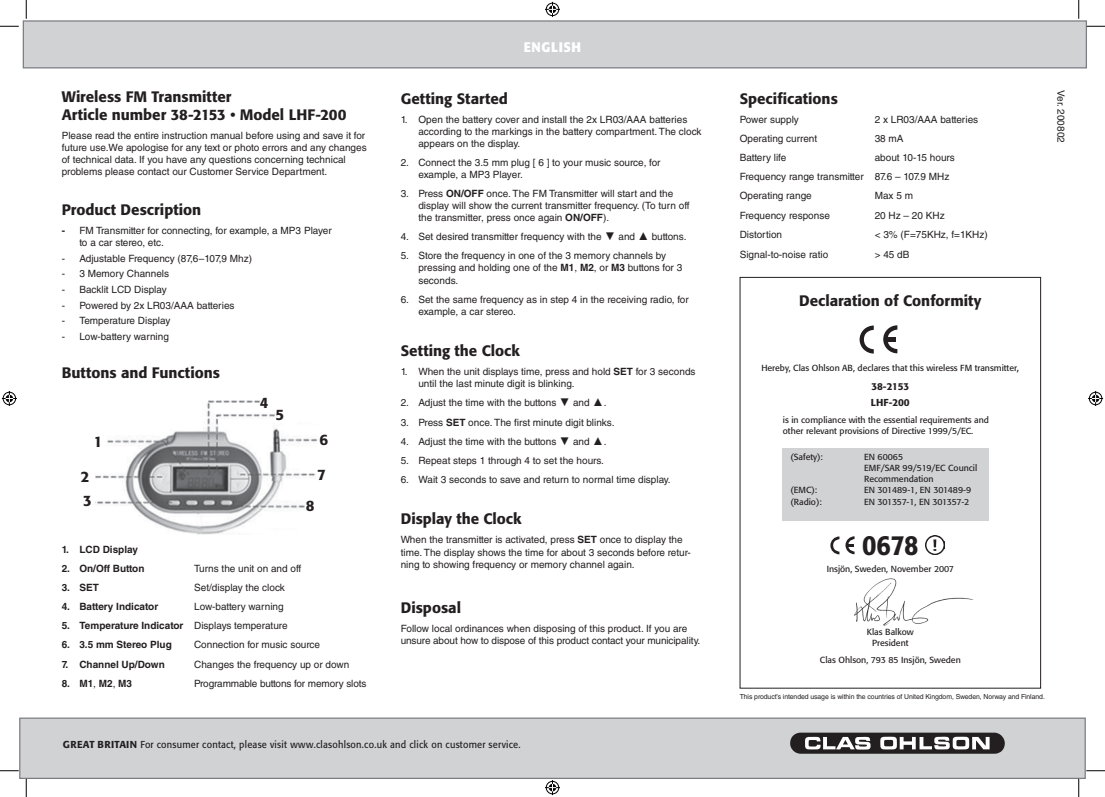
<style>
.page{position:relative;width:1105px;height:797px;background:#fff}
.page>*{position:absolute;margin:0;border:0;box-sizing:border-box;transform-origin:0 0}
.t1{font:500 27.5px "Formata";color:#231f20;scale:.9 1}
.t2{font:500 15px/18px "Formata BQ";color:#231f20}
.t3{font:700 13.75px "Formata BQ";letter-spacing:.05em;color:#fff;scale:.93 1}
.t4{font:10px/12px "Helvetica LT Std";color:#231f20}
.t5{font:700 10px "Helvetica LT Std";color:#231f20}
.t6{font:10px "Formata BQ";letter-spacing:.025em;color:#231f20;scale:.93 1}
.t7{font:500 10px/15.5px "Formata";letter-spacing:-.02em;color:#231f20}
.t8{font:8.75px/10.5px "Formata";color:#231f20}
.t9{font:8.75px "Formata";letter-spacing:-.03em;color:#231f20}
.t10{font:6.88px "Helvetica LT Std";letter-spacing:-.01em;color:#231f20}
.s1{font-weight:700}
.s2{font-weight:400}
.s3{font-family:"Arial";font-size:11.25px}
.s4{font-weight:500}
.s5{font-size:10px}
</style>
<div class="page">
<div style="left:23px;top:20px;width:1064px;height:48px;background:#d1d2d4;border:1px solid #7c7d83"></div>
<div style="left:19px;top:717px;width:1067px;height:62px;background:#d1d2d4;border:1px solid #7c7d83"></div>
<svg style="left:790px;top:732px;width:215px;height:21px;background:#676565"></svg>
<div style="left:782px;top:448px;width:207px;height:72px;background:#d1d2d4"></div>
<svg style="left:859px;top:325px;width:15px;height:28px"></svg>
<svg style="left:883px;top:325px;width:14px;height:28px"></svg>
<hr style="left:885px;top:337px;width:11px;height:4px;background:#231f20">
<svg style="left:830px;top:536px;width:9px;height:18px"></svg>
<svg style="left:845px;top:536px;width:9px;height:18px"></svg>
<img style="left:925px;top:535px;width:20px;height:20px">
<img style="left:854px;top:578px;width:120px;height:48px">
<img style="left:96px;top:401px;width:221px;height:133px">
<div style="left:740px;top:277px;width:301px;height:411px;border:1px solid #231f20"></div>
<svg style="left:0;top:25px;width:19px;height:2px"></svg>
<svg style="left:1086px;top:25px;width:19px;height:2px"></svg>
<svg style="left:0;top:770px;width:19px;height:1px"></svg>
<svg style="left:1086px;top:770px;width:19px;height:1px"></svg>
<svg style="left:25px;top:0;width:2px;height:19px"></svg>
<svg style="left:25px;top:778px;width:2px;height:19px"></svg>
<svg style="left:1078px;top:0;width:1px;height:19px"></svg>
<svg style="left:1078px;top:778px;width:1px;height:19px"></svg>
<svg style="left:545px;top:2px;width:15px;height:15px"></svg>
<svg style="left:545px;top:780px;width:15px;height:15px"></svg>
<svg style="left:2px;top:391px;width:15px;height:15px"></svg>
<svg style="left:1088px;top:391px;width:15px;height:15px"></svg>
<h2 class="t2" style="left:62px;top:88px;width:287px">Wireless FM Transmitter<br>Article number 38-2153 • Model LHF-200</h2>
<p class="t4" style="left:62px;top:129px;width:307px">Please read the entire instruction manual before using and save it for future use.We apologise for any text or photo errors and any changes of technical data. If you have any questions concerning technical problems please contact our Customer Service Department.</p>
<h2 class="t2" style="left:62px;top:201px;width:141px">Product Description</h2>
<p class="t4" style="left:79px;top:225px;width:254px;text-indent:-18px"><span class="s1">-</span> FM Transmitter for connecting, for example, a MP3 Player to a car stereo, etc.</p>
<p class="t4" style="left:62px;top:252px;width:192px">- Adjustable Frequency (87,6–107,9 Mhz)</p>
<p class="t4" style="left:62px;top:268px;width:109px">- 3 Memory Channels</p>
<p class="t4" style="left:62px;top:283px;width:107px">- Backlit LCD Display</p>
<p class="t4" style="left:62px;top:299px;width:174px">- Powered by 2x LR03/AAA batteries</p>
<p class="t4" style="left:62px;top:314px;width:110px">- Temperature Display</p>
<p class="t4" style="left:62px;top:330px;width:109px">- Low-battery warning</p>
<h2 class="t2" style="left:62px;top:363px;width:160px">Buttons and Functions</h2>
<h2 class="t2" style="left:94px;top:433px;width:10px">1</h2>
<h2 class="t2" style="left:81px;top:464px;width:12px;line-height:24.8px">2<br>3</h2>
<h2 class="t2" style="left:260px;top:393px;width:10px">4</h2>
<h2 class="t2" style="left:276px;top:406px;width:10px">5</h2>
<h2 class="t2" style="left:320px;top:431px;width:10px">6</h2>
<h2 class="t2" style="left:317px;top:466px;width:10px">7</h2>
<h2 class="t2" style="left:306px;top:496px;width:10px">8</h2>
<p class="t5" style="left:62px;top:543px;width:78px">1. LCD Display</p>
<p class="t5" style="left:62px;top:562px;width:84px">2. On/Off Button</p>
<p class="t4" style="left:194px;top:562px;width:109px">Turns the unit on and off</p>
<p class="t5" style="left:62px;top:581px;width:39px">3. SET</p>
<p class="t4" style="left:194px;top:581px;width:92px">Set/display the clock</p>
<p class="t5" style="left:62px;top:600px;width:98px">4. Battery Indicator</p>
<p class="t4" style="left:194px;top:600px;width:91px">Low-battery warning</p>
<p class="t5" style="left:62px;top:619px;width:227px">5. Temperature Indicator <span class="s2">Displays temperature</span></p>
<p class="t5" style="left:62px;top:639px;width:112px">6. 3.5 mm Stereo Plug</p>
<p class="t4" style="left:194px;top:639px;width:127px">Connection for music source</p>
<p class="t5" style="left:62px;top:658px;width:105px">7. Channel Up/Down</p>
<p class="t4" style="left:194px;top:658px;width:157px">Changes the frequency up or down</p>
<p class="t5" style="left:62px;top:677px;width:72px">8. M1<span class="s2">,</span> M2<span class="s2">,</span> M3</p>
<p class="t4" style="left:194px;top:677px;width:174px">Programmable buttons for memory slots</p>
<h3 class="t3" style="left:524px;top:38px;width:63px">ENGLISH</h3>
<h2 class="t2" style="left:401px;top:90px;width:109px">Getting Started</h2>
<p class="t4" style="left:418px;top:113px;width:285px;text-indent:-18px">1. Open the battery cover and install the 2x LR03/AAA batteries according to the markings in the battery compartment. The clock appears on the display.</p>
<p class="t4" style="left:418px;top:157px;width:244px;text-indent:-18px">2. Connect the 3.5 mm plug [ 6 ] to your music source, for example, a MP3 Player.</p>
<p class="t4" style="left:418px;top:188px;width:273px;text-indent:-18px">3. Press <span class="s1">ON/OFF</span> once. The FM Transmitter will start and the display will show the current transmitter frequency. (To turn off the transmitter, press once again <span class="s1">ON/OFF</span>).</p>
<p class="t4" style="left:401px;top:231px;width:287px">4. Set desired transmitter frequency with the <span class="s3">▼</span> and <span class="s3">▲</span> buttons.</p>
<p class="t4" style="left:418px;top:250px;width:265px;text-indent:-18px">5. Store the frequency in one of the 3 memory channels by pressing and holding one of the <span class="s1">M1</span>, <span class="s1">M2</span>, or <span class="s1">M3</span> buttons for 3 seconds.</p>
<p class="t4" style="left:418px;top:293px;width:272px;text-indent:-18px">6. Set the same frequency as in step 4 in the receiving radio, for example, a car stereo.</p>
<h2 class="t2" style="left:401px;top:342px;width:121px">Setting the Clock</h2>
<p class="t4" style="left:418px;top:366px;width:279px;text-indent:-18px">1. When the unit displays time, press and hold <span class="s1">SET</span> for 3 seconds until the last minute digit is blinking.</p>
<p class="t4" style="left:401px;top:397px;width:207px">2. Adjust the time with the buttons <span class="s3">▼</span> and <span class="s3">▲</span>.</p>
<p class="t4" style="left:401px;top:416px;width:215px">3. Press <span class="s1">SET</span> once. The first minute digit blinks.</p>
<p class="t4" style="left:401px;top:435px;width:207px">4. Adjust the time with the buttons <span class="s3">▼</span> and <span class="s3">▲</span>.</p>
<p class="t4" style="left:401px;top:454px;width:205px">5. Repeat steps 1 through 4 to set the hours.</p>
<p class="t4" style="left:401px;top:473px;width:272px">6. Wait 3 seconds to save and return to normal time display.</p>
<h2 class="t2" style="left:401px;top:510px;width:122px">Display the Clock</h2>
<p class="t4" style="left:401px;top:534px;width:292px">When the transmitter is activated, press <span class="s1">SET</span> once to display the time. The display shows the time for about 3 seconds before retur&shy;ning to showing frequency or memory channel again.</p>
<h2 class="t2" style="left:401px;top:599px;width:62px">Disposal</h2>
<p class="t4" style="left:401px;top:622px;width:301px">Follow local ordinances when disposing of this product. If you are unsure about how to dispose of this product contact your municipality.</p>
<p class="t6" style="left:63px;top:738px;width:494px"><span class="s4">GREAT BRITAIN</span> For consumer contact, please visit www.clasohlson.co.uk and click on customer service.</p>
<h2 class="t2" style="left:740px;top:90px;width:100px">Specifications</h2>
<p class="t4" style="left:740px;top:113px;width:61px">Power supply</p>
<p class="t4" style="left:875px;top:113px;width:105px">2 x LR03/AAA batteries</p>
<p class="t4" style="left:740px;top:133px;width:79px">Operating current</p>
<p class="t4" style="left:875px;top:133px;width:30px">38 mA</p>
<p class="t4" style="left:740px;top:152px;width:48px">Battery life</p>
<p class="t4" style="left:740px;top:148px;width:217px;line-height:19.1px;text-indent:135px">about 10-15 hours<br>Frequency range transmitter 87.6 – 107.9 MHz<br>Operating range</p>
<p class="t4" style="left:875px;top:190px;width:40px">Max 5 m</p>
<p class="t4" style="left:740px;top:209px;width:92px">Frequency response</p>
<p class="t4" style="left:875px;top:209px;width:72px">20 Hz – 20 KHz</p>
<p class="t4" style="left:740px;top:228px;width:44px">Distortion</p>
<p class="t4" style="left:875px;top:228px;width:115px">&lt; 3% (F=75KHz, f=1KHz)</p>
<p class="t4" style="left:740px;top:249px;width:90px">Signal-to-noise ratio</p>
<p class="t4" style="left:875px;top:249px;width:36px">&gt; 45 dB</p>
<h2 class="t2" style="left:799px;top:291px;width:184px">Declaration of Conformity</h2>
<p class="t4" style="left:1067px;top:90px;width:54px;rotate:90deg">Ver. 200802</p>
<p class="t8" style="left:761px;top:362px;width:259px">Hereby, Clas Ohlson AB, declares that this wireless FM transmitter<span class="s5">,</span></p>
<p class="t7" style="left:871px;top:379px;width:40px">38-2153<br>LHF-200</p>
<p class="t8" style="left:783px;top:415px;width:208px">is in compliance with the essential requirements and other relevant provisions of Directive 1999/5/EC.</p>
<p class="t8" style="left:790px;top:451px;width:34px">(Safety):</p>
<p class="t8" style="left:864px;top:451px;width:115px;line-height:11.2px">EN 60065<br>EMF/SAR 99/519/EC Council<br>Recommendation</p>
<p class="t8" style="left:790px;top:485px;width:28px">(EMC):</p>
<p class="t8" style="left:864px;top:485px;width:109px">EN 301489-1, EN 301489-9</p>
<p class="t8" style="left:790px;top:496px;width:33px">(Radio):</p>
<p class="t9" style="left:864px;top:496px;width:107px">EN 301357-1, EN 301357-2</p>
<h1 class="t1" style="left:862px;top:528px;width:64px">0678</h1>
<p class="t8" style="left:827px;top:564px;width:129px">Insjön, Sweden, November 2007</p>
<p class="t8" style="left:867px;top:626px;width:49px;text-align:center">Klas Balkow<br>President</p>
<p class="t8" style="left:820px;top:655px;width:142px">Clas Ohlson, 793 85 Insjön, Sweden</p>
<p class="t10" style="left:740px;top:692px;width:307px">This product’s intended usage is within the countries of United Kingdom, Sweden, Norway and Finland.</p>
</div>
